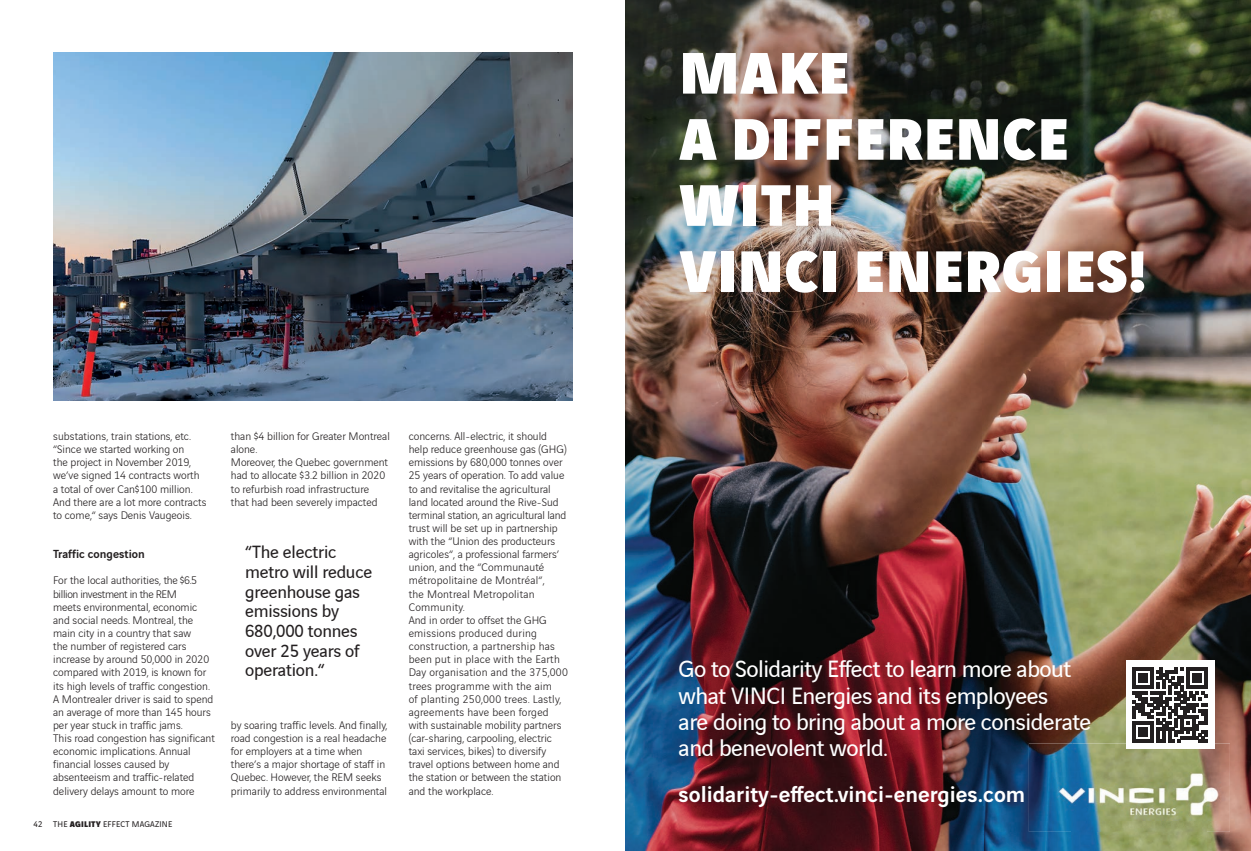
<style>
.page{position:relative;width:1251px;height:851px;background:#fff}
.page>*{position:absolute;margin:0;border:0;box-sizing:border-box;transform-origin:0 0}
.t1{font:900 62.5px/66.1px "Vinci Sans";letter-spacing:.01em;color:#fff}
.t2{font:25px/26.2px "Vinci Sans";letter-spacing:-.02em;color:#fff}
.t3{font:500 23.75px "Vinci Sans";color:#fff}
.t4{font:18.75px/19.8px "Vinci Sans";letter-spacing:-.01em;color:#231f20}
.t5{font:500 12.5px "Vinci Sans";color:#231f20}
.t6{font:300 11.75px/13.1px "Vinci Sans";color:#231f20}
.t7{font:8.75px "Vinci Sans";letter-spacing:.02em;color:#231f20}
.s1{font-weight:900}
</style>
<div class="page">
<img style="left:625px;top:0;width:357px;height:850px">
<img style="left:982px;top:0;width:269px;height:716px">
<img style="left:982px;top:716px;width:90px;height:134px">
<img style="left:1072px;top:716px;width:179px;height:45px">
<img style="left:1207px;top:761px;width:44px;height:89px">
<img style="left:1072px;top:831px;width:135px;height:19px">
<img style="left:1029px;top:743px;width:201px;height:88px">
<img style="left:1104px;top:821px;width:73px;height:6px">
<img style="left:1180px;top:821px;width:17px;height:6px">
<svg style="left:1209px;top:821px;width:8px;height:6px"></svg>
<img style="left:53px;top:52px;width:519px;height:348px">
<div style="left:1126px;top:660px;width:88px;height:89px;background:#fff"></div>
<svg style="left:1132px;top:667px;width:75px;height:75px"></svg>
<hr style="left:1132px;top:739px;width:21px;height:3px;background:#231f20">
<div style="left:1138px;top:727px;width:9px;height:9px;background:#231f20"></div>
<p class="t6" style="left:53px;top:428px;width:155px">substations, train stations, etc. “Since we started working on<br>the project in November 2019, we’ve signed 14 contracts worth a total of over Can$100 million.<br>And there are a lot more contracts to come,“ says Denis Vaugeois.</p>
<p class="t5" style="left:53px;top:544px;width:93px">Traffic congestion</p>
<p class="t6" style="left:53px;top:573px;width:163px">For the local authorities, the $6.5 billion investment in the REM<br>meets environmental, economic and social needs. Montreal, the main city in a country that saw<br>the number of registered cars increase by around 50,000 in 2020 compared with 2019, is known for its high levels of traffic congestion.<br>A Montrealer driver is said to spend an average of more than 145 hours per year stuck in traffic jams.<br>This road congestion has significant economic implications. Annual financial losses caused by absenteeism and traffic-related delivery delays amount to more</p>
<p class="t7" style="left:34px;top:818px;width:140px">42 THE <span class="s1">AGILITY</span> EFFECT MAGAZINE</p>
<p class="t6" style="left:231px;top:428px;width:160px">than $4 billion for Greater Montreal alone.<br>Moreover, the Quebec government had to allocate $3.2 billion in 2020 to refurbish road infrastructure that had been severely impacted</p>
<h3 class="t4" style="left:245px;top:540px;width:129px">“The electric metro will reduce greenhouse gas emissions by<br>680,000 tonnes over 25 years of operation.“</h3>
<p class="t6" style="left:231px;top:717px;width:158px">by soaring traffic levels. And finally, road congestion is a real headache for employers at a time when there’s a major shortage of staff in Quebec. However, the REM seeks primarily to address environmental</p>
<p class="t6" style="left:409px;top:428px;width:161px">concerns. All-electric, it should help reduce greenhouse gas (GHG) emissions by 680,000 tonnes over<br>25 years of operation. To add value to and revitalise the agricultural land located around the Rive-Sud terminal station, an agricultural land trust will be set up in partnership with the “Union des producteurs agricoles“, a professional farmers’ union, and the “Communauté métropolitaine de Montréal“,<br>the Montreal Metropolitan<br>Community.<br>And in order to offset the GHG emissions produced during construction, a partnership has been put in place with the Earth<br>Day organisation and the 375,000 trees programme with the aim<br>of planting 250,000 trees. Lastly, agreements have been forged with sustainable mobility partners (car-sharing, carpooling, electric taxi services, bikes) to diversify travel options between home and the station or between the station and the workplace.</p>
<h1 class="t1" style="left:679px;top:33px;width:468px">MAKE<br>A DIFFERENCE<br>WITH<br>VINCI ENERGIES!</h1>
<h2 class="t2" style="left:679px;top:653px;width:414px">Go to Solidarity Effect to learn more about what VINCI Energies and its employees<br>are doing to bring about a more considerate and benevolent world.</h2>
<h3 class="t3" style="left:679px;top:776px;width:348px">solidarity-effect.vinci-energies.com</h3>
</div>
